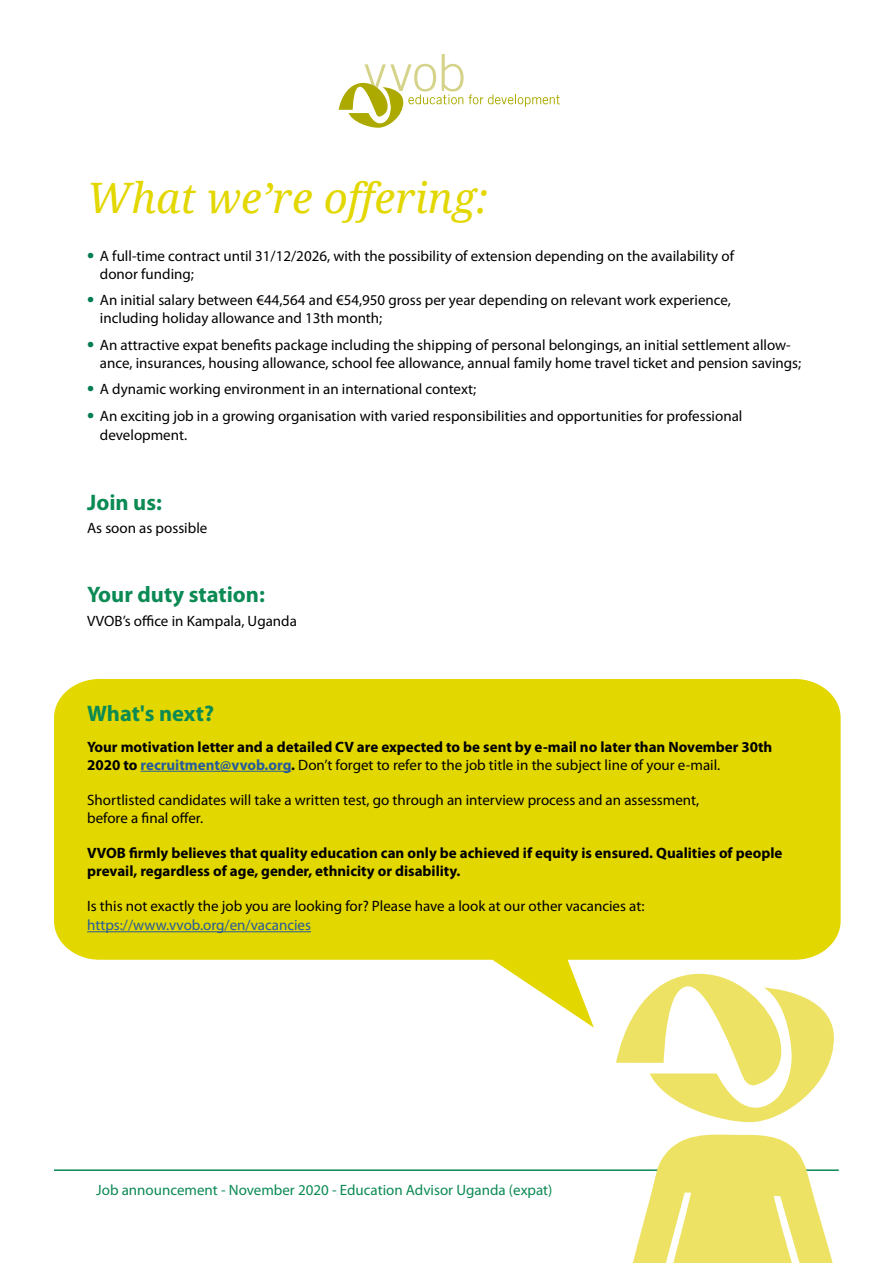
<style>
.page{position:relative;width:893px;height:1263px;background:#fff}
.page>*{position:absolute;margin:0;border:0;box-sizing:border-box;transform-origin:0 0}
.t1{font:italic 42px "Droid Serif";color:#e3d700}
.t2{font:700 22.5px "Myriad Pro";color:#0b8a54}
.t3{font:15px/18px "Myriad Pro";color:#000}
.t4{font:700 15px/18px "Myriad Pro";color:#000}
.t5{font:15px "Myriad Pro";color:#0b8a54}
.t6{font:15px "Myriad Pro";color:#275b9b}
.s1{font-weight:700;font-size:21px;color:#007d55}
.s2{color:#275b9b}
.s3{font-weight:400}
</style>
<div class="page">
<hr style="left:54px;top:1169px;width:785px;height:2px;background:#0b8a54">
<svg style="left:54px;top:679px;width:787px;height:349px;fill:#e3d700"></svg>
<svg style="left:616px;top:971px;width:218px;height:151px"></svg>
<svg style="left:624px;top:1134px;width:215px;height:129px"></svg>
<hr style="left:141px;top:771px;width:150px;height:1px;background:#275b9b">
<hr style="left:87px;top:931px;width:224px;height:1px;background:#275b9b">
<svg style="left:339px;top:54px;width:221px;height:74px"></svg>
<h1 class="t1" style="left:87px;top:169px;width:403px">What we’re offering:</h1>
<p class="t3" style="left:100px;top:247px;width:636px;text-indent:-13px"><span class="s1">•</span> A full-time contract until 31/12/2026, with the possibility of extension depending on the availability of donor funding;</p>
<p class="t3" style="left:100px;top:291px;width:632px;text-indent:-13px"><span class="s1">•</span> An initial salary between €44,564 and €54,950 gross per year depending on relevant work experience, including holiday allowance and 13th month;</p>
<p class="t3" style="left:100px;top:336px;width:703px;text-indent:-13px"><span class="s1">•</span> An attractive expat benefits package including the shipping of personal belongings, an initial settlement allow&shy;ance, insurances, housing allowance, school fee allowance, annual family home travel ticket and pension savings;</p>
<p class="t3" style="left:87px;top:380px;width:391px"><span class="s1">•</span> A dynamic working environment in an international context;</p>
<p class="t3" style="left:100px;top:406px;width:644px;line-height:19.5px;text-indent:-13px"><span class="s1">•</span> An exciting job in a growing organisation with varied responsibilities and opportunities for professional development.</p>
<h2 class="t2" style="left:87px;top:487px;width:76px">Join us:</h2>
<p class="t3" style="left:87px;top:519px;width:122px">As soon as possible</p>
<h2 class="t2" style="left:87px;top:580px;width:179px">Your duty station:</h2>
<p class="t3" style="left:87px;top:612px;width:211px">VVOB’s office in Kampala, Uganda</p>
<h2 class="t2" style="left:87px;top:699px;width:128px">What's next?</h2>
<p class="t4" style="left:87px;top:737px;width:687px">Your motivation letter and a detailed CV are expected to be sent by e-mail no later than November 30th<br>2020 to <span class="s2">recruitment@vvob.org</span>. <span class="s3">Don’t forget to refer to the job title in the subject line of your e-mail.</span></p>
<p class="t3" style="left:87px;top:790px;width:613px">Shortlisted candidates will take a written test, go through an interview process and an assessment, before a final offer.</p>
<p class="t4" style="left:87px;top:843px;width:697px">VVOB firmly believes that quality education can only be achieved if equity is ensured. Qualities of people prevail, regardless of age, gender, ethnicity or disability.</p>
<p class="t3" style="left:87px;top:896px;width:559px">Is this not exactly the job you are looking for? Please have a look at our other vacancies at:</p>
<p class="t6" style="left:87px;top:916px;width:225px">https://www.vvob.org/en/vacancies</p>
<p class="t5" style="left:96px;top:1180px;width:458px">Job announcement - November 2020 - Education Advisor Uganda (expat)</p>
</div>
